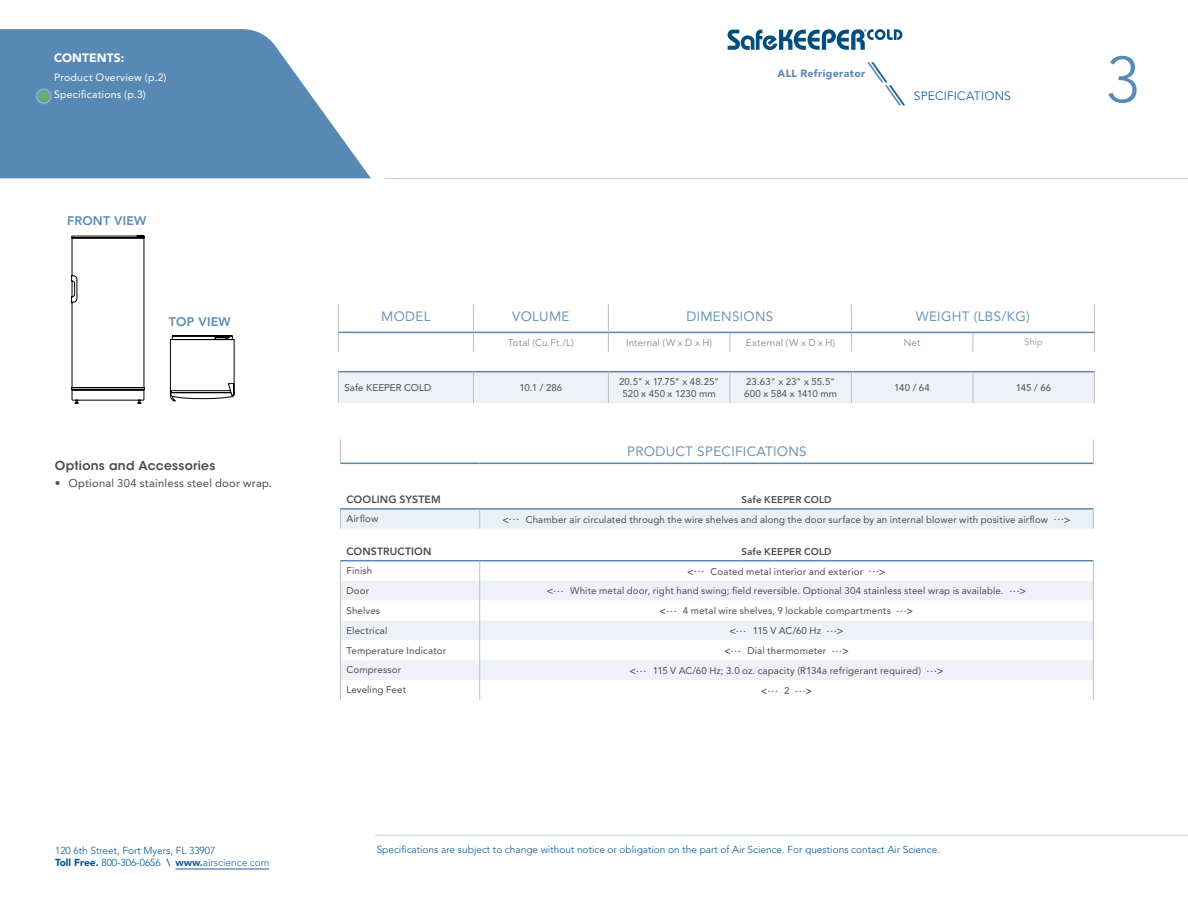
<style>
.page{position:relative;width:1188px;height:918px;background:#fff}
.page>*{position:absolute;margin:0;border:0;box-sizing:border-box;transform-origin:0 0}
.t1{font:300 64.5px "Avenir LT Std";color:#5889b4}
.t2{font:italic 24px "ITC Avant Garde Std";color:#5889b4}
.t3{font:13.5px "Avenir LT Std";letter-spacing:.02em;color:#6d94ba}
.t4{font:600 12.3px "ITC Avant Garde Std";letter-spacing:.02em;color:#4d4d4f}
.t5{font:800 12.3px "Avenir LT Std";letter-spacing:.02em;color:#5889b4}
.t6{font:300 12px "Avenir LT Std";letter-spacing:.015em;color:#005695}
.t7{font:900 12px "Avenir LT Std";letter-spacing:.01em;color:#fff}
.t8{font:11.25px "Avenir LT Std";letter-spacing:.02em;color:#4d4d4f}
.t9{font:500 11.25px "Bauhaus Std";color:#4d4d4f}
.t10{font:10.5px/16.5px "Avenir LT Std";letter-spacing:.02em;color:#fff}
.t11{font:800 10.5px "Avenir LT Std";letter-spacing:.01em;color:#4d4d4f}
.t12{font:900 10.5px "Avenir LT Std";letter-spacing:.035em;color:#5889b4}
.t13{font:300 10.2px "Avenir LT Std";color:#005695}
.t14{font:300 10.2px "Avenir LT Std";color:#215e9e}
.t15{font:9.75px/12px "Avenir LT Std";letter-spacing:.015em;color:#4d4d4f;text-align:center}
.t16{font:9.75px "Avenir LT Std";letter-spacing:.01em;color:#939598}
.t17{font:800 9.75px "Avenir LT Std";letter-spacing:.01em;color:#4d4d4f}
.t18{font:9px "Avenir LT Std";color:#939598}
.s1{color:#005695}
.s2{font-family:"ITC Avant Garde Std";font-weight:400;font-style:italic;font-size:24px;color:#5889b4}
.s3{font-family:"ITC Avant Garde Std";font-weight:400;font-style:italic;font-size:24px}
.s4{font-family:"Bauhaus Std";font-weight:500;font-size:11.25px}
.s5{font-weight:900;color:#005695}
.s6{font-weight:800;color:#005695}
.s7{font-weight:900}
</style>
<div class="page">
<svg style="left:0;top:29px;width:371px;height:149px;background:#709abf"></svg>
<hr style="left:375px;top:835px;width:813px;height:1px;background:#5889b4">
<svg style="left:35px;top:88px;width:17px;height:17px"></svg>
<div style="left:38px;top:91px;width:11px;height:11px;background:#65b460;border-radius:50%"></div>
<div style="left:38px;top:91px;width:11px;height:11px;border:1px solid #5889b4;border-radius:50%"></div>
<hr style="left:175px;top:869px;width:94px;height:1px;background:#215e9e">
<svg style="left:71px;top:235px;width:163px;height:169px"></svg>
<div style="left:340px;top:510px;width:754px;height:19px;background:#ebf0f4"></div>
<svg style="left:340px;top:561px;width:754px;height:139px"></svg>
<svg style="left:340px;top:439px;width:1px;height:24px"></svg>
<svg style="left:1093px;top:439px;width:1px;height:24px"></svg>
<hr style="left:340px;top:463px;width:140px;height:1px;background:#5b89b4">
<hr style="left:480px;top:463px;width:179px;height:1px;background:#5b89b4">
<hr style="left:659px;top:463px;width:435px;height:1px;background:#5b89b4">
<hr style="left:340px;top:508px;width:140px;height:2px;background:#5b89b4">
<hr style="left:340px;top:560px;width:140px;height:1px;background:#5b89b4">
<hr style="left:480px;top:508px;width:179px;height:2px;background:#5b89b4">
<hr style="left:659px;top:508px;width:435px;height:2px;background:#5b89b4">
<hr style="left:480px;top:560px;width:179px;height:1px;background:#5b89b4">
<hr style="left:659px;top:560px;width:435px;height:1px;background:#5b89b4">
<div style="left:339px;top:372px;width:755px;height:31px;background:#eef1f6"></div>
<svg style="left:338px;top:304px;width:1px;height:48px"></svg>
<svg style="left:730px;top:333px;width:1px;height:19px"></svg>
<svg style="left:973px;top:333px;width:1px;height:19px"></svg>
<svg style="left:1094px;top:304px;width:1px;height:48px"></svg>
<hr style="left:338px;top:372px;width:1px;height:31px;background:#bcbec0">
<hr style="left:473px;top:372px;width:1px;height:31px;background:#bcbec0">
<hr style="left:608px;top:372px;width:1px;height:31px;background:#bcbec0">
<hr style="left:730px;top:372px;width:1px;height:31px;background:#bcbec0">
<hr style="left:851px;top:372px;width:1px;height:31px;background:#bcbec0">
<hr style="left:973px;top:372px;width:1px;height:31px;background:#bcbec0">
<hr style="left:1094px;top:372px;width:1px;height:31px;background:#bcbec0">
<hr style="left:339px;top:332px;width:134px;height:1px;background:#5b89b4">
<hr style="left:473px;top:332px;width:135px;height:1px;background:#5b89b4">
<hr style="left:608px;top:332px;width:122px;height:1px;background:#5b89b4">
<hr style="left:730px;top:332px;width:121px;height:1px;background:#5b89b4">
<hr style="left:851px;top:332px;width:122px;height:1px;background:#5b89b4">
<hr style="left:973px;top:332px;width:121px;height:1px;background:#5b89b4">
<hr style="left:338px;top:371px;width:135px;height:1px;background:#5b89b4">
<hr style="left:473px;top:371px;width:135px;height:1px;background:#5b89b4">
<hr style="left:608px;top:371px;width:122px;height:1px;background:#5b89b4">
<hr style="left:730px;top:371px;width:121px;height:1px;background:#5b89b4">
<hr style="left:851px;top:371px;width:122px;height:1px;background:#5b89b4">
<hr style="left:973px;top:371px;width:122px;height:1px;background:#5b89b4">
<svg style="left:473px;top:304px;width:1px;height:48px"></svg>
<svg style="left:608px;top:304px;width:1px;height:48px"></svg>
<svg style="left:851px;top:304px;width:1px;height:48px"></svg>
<hr style="left:384px;top:178px;width:804px;height:1px;background:#5889b4">
<svg style="left:728px;top:29px;width:174px;height:21px"></svg>
<p class="t7" style="left:54px;top:51px;width:72px">CONTENTS:</p>
<p class="t10" style="left:54px;top:69px;width:114px">Product Overview (p.2)<br>Specifications (p.3)</p>
<p class="t5" style="left:67px;top:214px;width:81px">FRONT VIEW</p>
<p class="t5" style="left:169px;top:314px;width:63px">TOP VIEW</p>
<p class="t4" style="left:55px;top:457px;width:162px">Options and Accessories</p>
<p class="t8" style="left:55px;top:477px;width:219px">• Optional 304 stainless steel door wrap.</p>
<p class="t12" style="left:778px;top:67px;width:89px">ALL Refrigerator</p>
<h2 class="t2" style="left:872px;top:56px;width:28px">\<span class="s1">\</span></h2>
<p class="t6" style="left:889px;top:89px;width:123px"><span class="s2">\</span><span class="s3">\</span>SPECIFICATIONS</p>
<h1 class="t1" style="left:1106px;top:42px;width:35px">3</h1>
<h3 class="t3" style="left:381px;top:308px;width:51px">MODEL</h3>
<h3 class="t3" style="left:512px;top:308px;width:59px">VOLUME</h3>
<h3 class="t3" style="left:686px;top:308px;width:88px">DIMENSIONS</h3>
<h3 class="t3" style="left:916px;top:308px;width:116px">WEIGHT (LBS/KG)</h3>
<p class="t16" style="left:508px;top:337px;width:67px">Total (Cu.Ft./L)</p>
<p class="t16" style="left:626px;top:337px;width:88px">Internal (W x D x H)</p>
<p class="t16" style="left:746px;top:337px;width:91px">External (W x D x H)</p>
<p class="t16" style="left:904px;top:337px;width:18px">Net</p>
<p class="t18" style="left:1025px;top:337px;width:20px">Ship</p>
<p class="t15" style="left:344px;top:382px;width:89px">Safe KEEPER COLD</p>
<p class="t15" style="left:519px;top:382px;width:45px">10.1 / 286</p>
<p class="t15" style="left:619px;top:376px;width:102px">20.5" x 17.75" x 48.25"<br>520 x 450 x 1230 mm</p>
<p class="t15" style="left:744px;top:376px;width:94px;text-align:left">23.63" x 23" x 55.5"<br>600 x 584 x 1410 mm</p>
<p class="t15" style="left:894px;top:382px;width:37px">140 / 64</p>
<p class="t15" style="left:1016px;top:382px;width:37px">145 / 66</p>
<h3 class="t3" style="left:627px;top:443px;width:181px">PRODUCT SPECIFICATIONS</h3>
<p class="t11" style="left:346px;top:493px;width:96px">COOLING SYSTEM</p>
<p class="t17" style="left:741px;top:494px;width:92px">Safe KEEPER COLD</p>
<p class="t15" style="left:346px;top:513px;width:33px">Airflow</p>
<p class="t15" style="left:502px;top:513px;width:570px"><span class="s4">&lt;</span><sup>…</sup> Chamber air circulated through the wire shelves and along the door surface by an internal blower with positive airflow <sup>…</sup><span class="s4">&gt;</span></p>
<p class="t11" style="left:346px;top:545px;width:87px">CONSTRUCTION</p>
<p class="t17" style="left:741px;top:546px;width:92px">Safe KEEPER COLD</p>
<p class="t15" style="left:346px;top:565px;width:27px">Finish</p>
<p class="t15" style="left:687px;top:565px;width:200px"><span class="s4">&lt;</span><sup>…</sup> Coated metal interior and exterior <sup>…</sup><span class="s4">&gt;</span></p>
<p class="t15" style="left:346px;top:585px;width:24px">Door</p>
<p class="t15" style="left:547px;top:585px;width:481px"><span class="s4">&lt;</span><sup>…</sup> White metal door, right hand swing; field reversible. Optional 304 stainless steel wrap is available. <sup>…</sup><span class="s4">&gt;</span></p>
<p class="t15" style="left:346px;top:605px;width:35px">Shelves</p>
<p class="t15" style="left:660px;top:605px;width:255px"><span class="s4">&lt;</span><sup>…</sup> 4 metal wire shelves, 9 lockable compartments <sup>…</sup><span class="s4">&gt;</span></p>
<p class="t15" style="left:346px;top:624px;width:43px">Electrical</p>
<p class="t15" style="left:729px;top:625px;width:116px"><span class="s4">&lt;</span><sup>…</sup> 115 V AC/60 Hz <sup>…</sup><span class="s4">&gt;</span></p>
<p class="t15" style="left:346px;top:644px;width:101px">Temperature Indicator</p>
<p class="t15" style="left:724px;top:645px;width:126px"><span class="s4">&lt;</span><sup>…</sup> Dial thermometer <sup>…</sup><span class="s4">&gt;</span></p>
<p class="t15" style="left:346px;top:664px;width:56px">Compressor</p>
<p class="t15" style="left:629px;top:665px;width:316px"><span class="s4">&lt;</span><sup>…</sup> 115 V AC/60 Hz; 3.0 oz. capacity (R134a refrigerant required) <sup>…</sup><span class="s4">&gt;</span></p>
<p class="t15" style="left:346px;top:684px;width:61px">Leveling Feet</p>
<p class="t9" style="left:761px;top:682px;width:53px">&lt;… <sub>2</sub> …&gt;</p>
<p class="t13" style="left:55px;top:844px;width:162px">120 6th Street, Fort Myers, FL 33907</p>
<p class="t13" style="left:377px;top:844px;width:565px">Specifications are subject to change without notice or obligation on the part of Air Science. For questions contact Air Science.</p>
<p class="t14" style="left:55px;top:856px;width:216px"><span class="s5">Toll Free.</span> <span class="s1">800-306-0656</span> <span class="s6">\</span> <span class="s7">www.</span>airscience.com</p>
</div>
